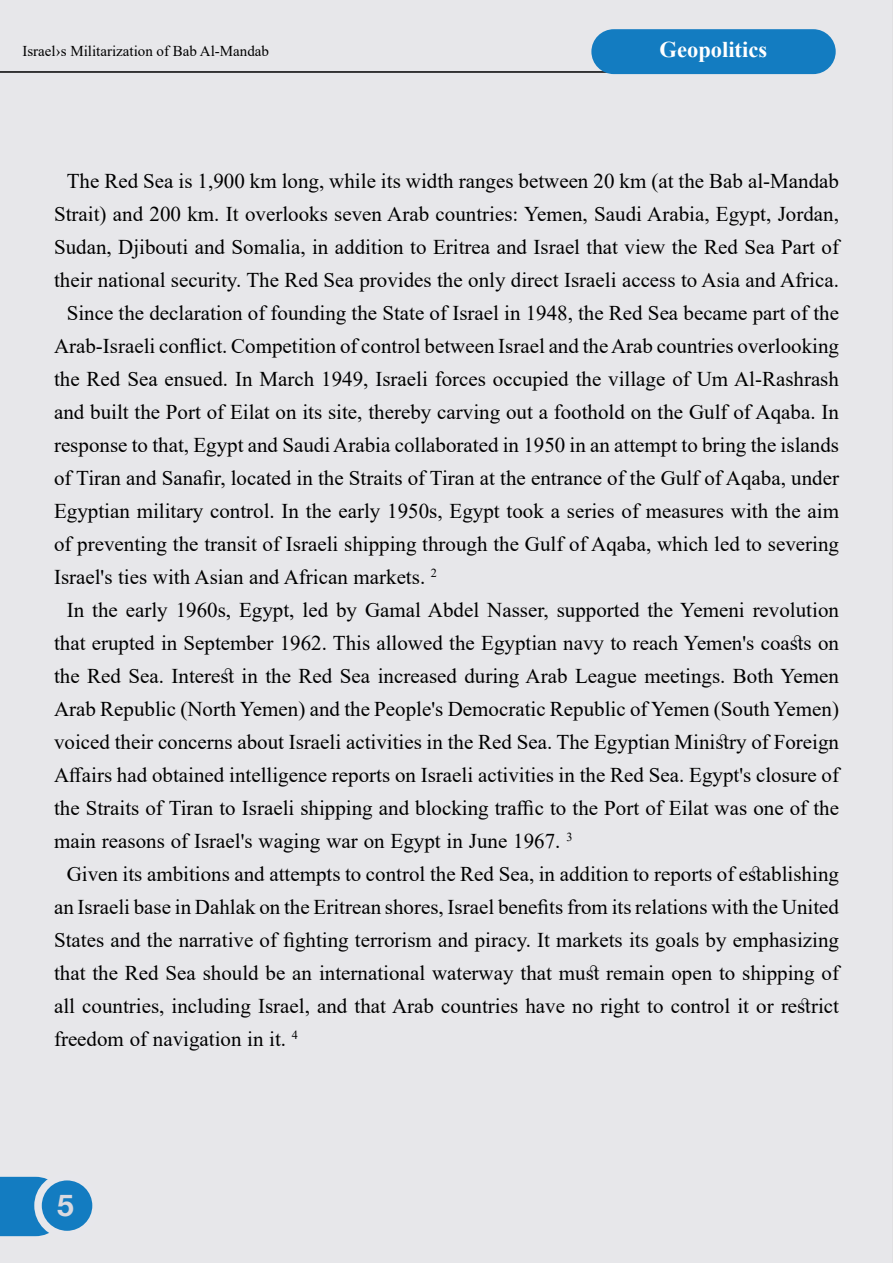
<style>
.page{position:relative;width:893px;height:1263px;background:#e7e7ea}
.page>*{position:absolute;margin:0;border:0;box-sizing:border-box;transform-origin:0 0}
.t1{font:700 30px "Helvetica Neue LT";color:#dad9df}
.t2{font:700 22.5px "Times New Roman";color:#fff}
.t3{font:21px/33px "Times New Roman";color:#000;text-align:right}
.t4{font:15px "Times New Roman";color:#000}
.t5{font:12.3px "Times New Roman";color:#000}
.s1{font-size:21px}
</style>
<div class="page">
<div style="left:0;top:1177px;width:54px;height:59px;background:#137cc1"></div>
<div style="left:38px;top:1177px;width:58px;height:57px;background:#137cc1;border-radius:50%"></div>
<div style="left:34px;top:1173px;width:66px;height:65px;border:8px solid #e7e7eb;border-radius:50%"></div>
<hr style="left:0;top:71px;width:773px;height:2px;background:#000">
<div style="left:591px;top:29px;width:245px;height:45px;background:#137cc1;border-radius:22px"></div>
<p class="t4" style="left:22px;top:40px;width:248px">Israel s› Militarization of Bab Al-Mandab</p>
<p class="t2" style="left:660px;top:33px;width:109px">Geopolitics</p>
<p class="t3" style="left:54px;top:164px;width:786px">The Red Sea is 1,900 km long, while its width ranges between 20 km (at the Bab al-Mandab Strait) and 200 km. It overlooks seven Arab countries: Yemen, Saudi Arabia, Egypt, Jordan, Sudan, Djibouti and Somalia in, addition to Eritrea and Israel that view the Red Sea Part of their national security. The Red Sea provides the only direct Israeli access to Asia and Africa.<br>Since the declaration of founding the State of Israel in 1948, the Red Sea became part of the Arab-Israeli conflict. Competition of control between Israel and theArab countries overlooking the Red Sea ensued. In March 1949, Israeli forces occupied the village of Um Al-Rashrash and built the Port of Eilat on its site, thereby carving out a foothold on the Gulf of Aqaba. In response to that, Egypt and SaudiArabia collaborated in 1950 in an attempt to bring the islands of Tiran and Sanafir, located in the Straits of Tiran at the entrance of the Gulf of Aqaba, under Egyptian military control. In the early 1950 ,s Egypt took a series of measures with the aim of preventing the transit of Israeli shipping through the Gulf of Aqaba, which led to severing</p>
<p class="t5" style="left:420px;top:564px;width:18px">2<span class="s1">.</span></p>
<p class="t3" style="left:54px;top:560px;width:367px">Israel s' ties with Asian and African markets</p>
<p class="t3" style="left:67px;top:593px;width:774px">In the early 1960 ,s Egypt, led by Gamal Abdel Nasser, supported the Yemeni revolution</p>
<p class="t3" style="left:54px;top:626px;width:786px">that erupted in September 1962. This allowed the Egyptian navy to reach Yemen s' coasts on</p>
<p class="t3" style="left:54px;top:659px;width:786px">the Red Sea. Interest in the Red Sea increased during Arab League meetings. Both Yemen</p>
<p class="t3" style="left:54px;top:692px;width:786px">Arab Republic (North Yemen) and the People s' Democratic Republic of Yemen (South Yemen(</p>
<p class="t3" style="left:54px;top:725px;width:786px">voiced their concerns about Israeli activities in the Red Sea. The Egyptian Ministry of Foreign</p>
<p class="t3" style="left:54px;top:758px;width:786px">Affairs had obtained intelligence reports on Israeli activities in the Red Sea. Egypt s' closure of</p>
<p class="t3" style="left:54px;top:791px;width:786px">the Straits of Tiran to Israeli shipping and blocking traffic to the Port of Eilat was one of the</p>
<p class="t5" style="left:566px;top:828px;width:8px">3</p>
<p class="t3" style="left:54px;top:824px;width:508px">main reasons of Israel s' waging war on Egypt in June 1967.</p>
<p class="t3" style="left:67px;top:857px;width:774px">Given its ambitions and attempts to control the Red Sea in, addition to reports of establishing</p>
<p class="t3" style="left:54px;top:890px;width:786px">an Israeli base in Dahlak on the Eritrean shores, Israel benefits from its relations with the United</p>
<p class="t3" style="left:54px;top:923px;width:786px">States and the narrative of fighting terrorism and piracy. It markets its goals by emphasizing</p>
<p class="t3" style="left:54px;top:956px;width:786px">that the Red Sea should be an international waterway that must remain open to shipping of</p>
<p class="t3" style="left:54px;top:989px;width:786px">all countries, including Israel, and that Arab countries have no right to control it or restrict</p>
<p class="t3" style="left:54px;top:1022px;width:245px">freedom of navigation i n <sup>4</sup>.i t</p>
<h1 class="t1" style="left:57px;top:1188px;width:18px">5</h1>
</div>
